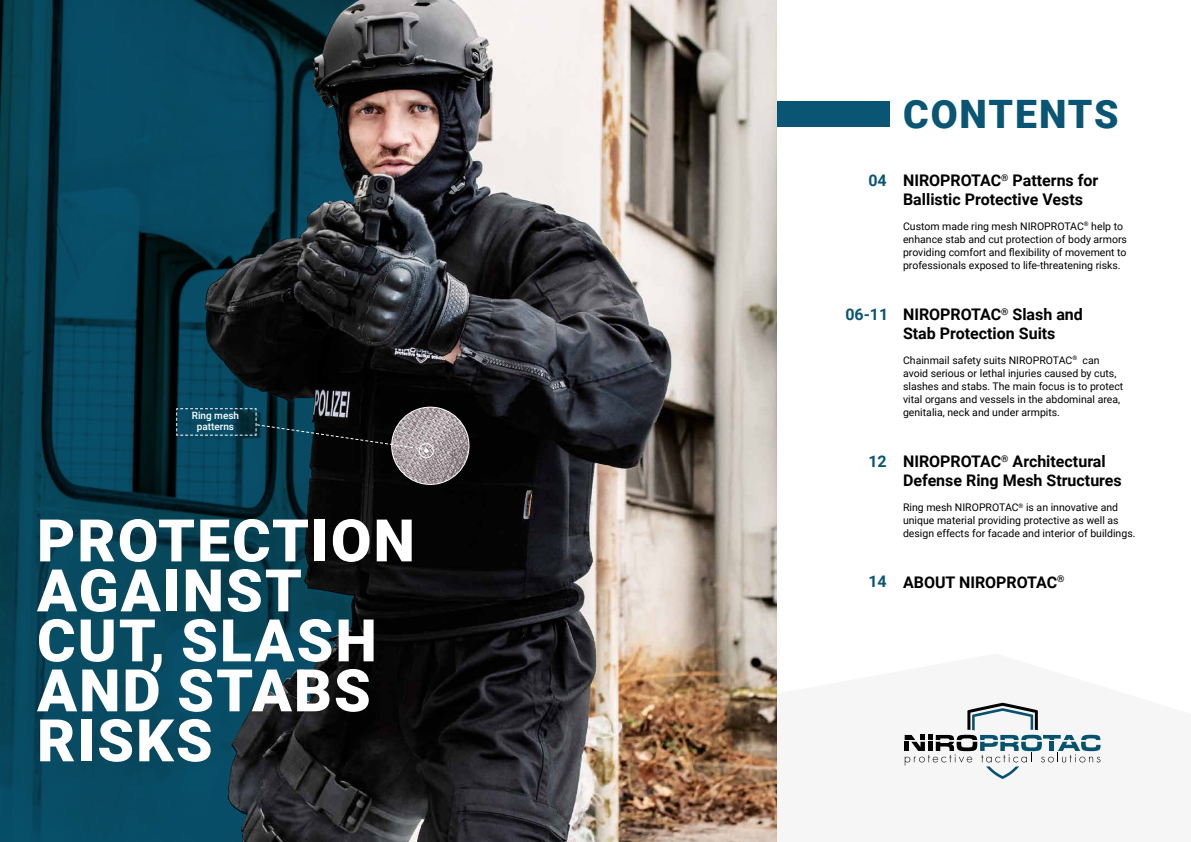
<style>
.page{position:relative;width:1191px;height:842px;background:#fff}
.page>*{position:absolute;margin:0;border:0;box-sizing:border-box;transform-origin:0 0}
.t1{font:900 58.8px/50px "Roboto";letter-spacing:.035em;color:#fff}
.t2{font:900 39.1px "Roboto";letter-spacing:.05em;color:#095573}
.t3{font:700 16px/19.2px "Roboto";color:#000}
.t4{font:700 16px "Roboto";color:#095573}
.t5{font:10.5px/13px "Roboto";color:#000}
.t6{font:500 10px/11px "Roboto";color:#fff;text-align:center}
</style>
<div class="page">
<div style="left:776px;top:101px;width:114px;height:26px;background:#095573"></div>
<img style="left:394px;top:0;width:383px;height:842px">
<svg style="left:904px;top:703px;width:196px;height:76px"></svg>
<svg style="left:0;top:0;width:394px;height:842px;background:#0d3c4d"></svg>
<img style="left:205px;top:0;width:154px;height:599px">
<img style="left:392px;top:407px;width:77px;height:77px;border-radius:39px">
<div style="left:419px;top:443px;width:15px;height:15px;border:1px solid #fff;border-radius:50%"></div>
<svg style="left:176px;top:408px;width:252px;height:45px;background:#223e49"></svg>
<p class="t6" style="left:192px;top:410px;width:49px">Ring mesh patterns</p>
<h1 class="t1" style="left:37px;top:513px;width:379px">PROTECTION<br>AGAINST<br>CUT, SLASH<br>AND STABS<br>RISKS</h1>
<h2 class="t2" style="left:903px;top:87px;width:217px">CONTENTS</h2>
<h3 class="t4" style="left:868px;top:169px;width:20px">04</h3>
<h3 class="t3" style="left:903px;top:170px;width:197px">NIROPROTAC<sup>®</sup> Patterns for<br>Ballistic Protective Vests</h3>
<p class="t5" style="left:903px;top:219px;width:225px">Custom made ring mesh NIROPROTAC<sup>®</sup> help to enhance stab and cut protection of body armors providing comfort and flexibility of movement to professionals exposed to life-threatening risks.</p>
<h3 class="t4" style="left:845px;top:303px;width:44px">06-11</h3>
<h3 class="t3" style="left:903px;top:304px;width:181px">NIROPROTAC<sup>®</sup> Slash and<br>Stab Protection Suits</h3>
<p class="t5" style="left:903px;top:353px;width:222px">Chainmail safety suits NIROPROTAC<sup>®</sup> can avoid serious or lethal injuries caused by cuts, slashes and stabs. The main focus is to protect vital organs and vessels in the abdominal area, genitalia, neck and under armpits.</p>
<h3 class="t4" style="left:868px;top:450px;width:20px">12</h3>
<h3 class="t3" style="left:903px;top:451px;width:220px">NIROPROTAC<sup>®</sup> Architectural<br>Defense Ring Mesh Structures</h3>
<p class="t5" style="left:903px;top:501px;width:234px">Ring mesh NIROPROTAC<sup>®</sup> is an innovative and unique material providing protective as well as design effects for facade and interior of buildings.</p>
<h3 class="t4" style="left:868px;top:571px;width:20px">14</h3>
<h3 class="t3" style="left:903px;top:572px;width:163px">ABOUT NIROPROTAC<sup>®</sup></h3>
</div>
